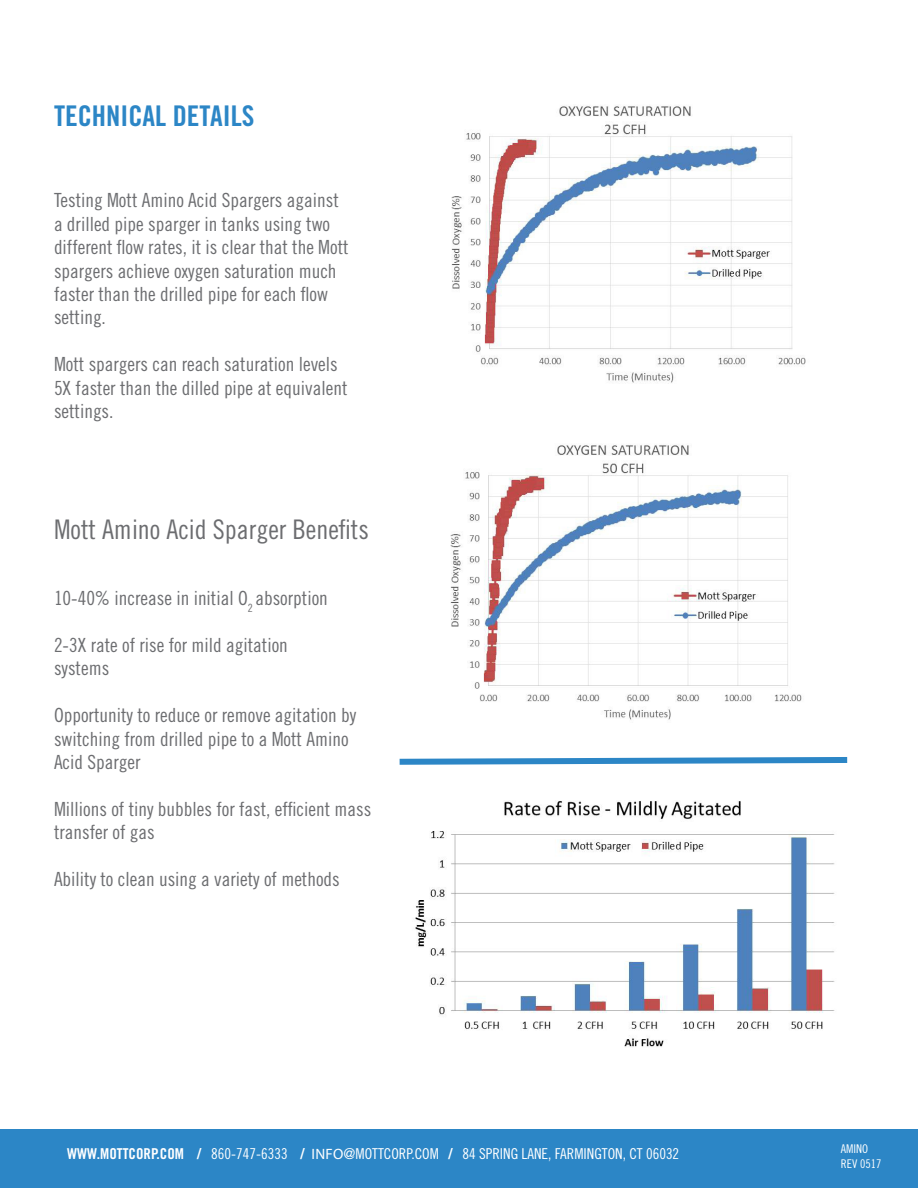
<style>
.page{position:relative;width:918px;height:1188px;background:#fff}
.page>*{position:absolute;margin:0;border:0;box-sizing:border-box;transform-origin:0 0}
.t1{font:28.5px "Trade Gothic LT Std Bd Cn 20";color:#2c86c6}
.t2{font:27px "Trade Gothic LT Std Cn 18";color:#6c6d70}
.t3{font:19.5px/23.4px "Trade Gothic LT Std Cn 18";color:#6c6d70}
.t4{font:15px "Trade Gothic LT Std Cn 18";color:#fff}
.t5{font:12px/14.4px "Trade Gothic LT Std Cn 18";color:#fff}
.s1{font-family:"Trade Gothic LT Std Bd Cn 20"}
.s2{font-family:"Myriad Pro"}
</style>
<div class="page">
<div style="left:0;top:1130px;width:918px;height:58px;background:#2c86c6"></div>
<img style="left:415px;top:801px;width:420px;height:246px">
<img style="left:450px;top:445px;width:352px;height:275px">
<img style="left:451px;top:106px;width:355px;height:278px">
<svg style="left:399px;top:757px;width:449px;height:8px;background:#61a4d4"></svg>
<p class="t1" style="left:54px;top:98px;width:202px">TECHNICAL DETAILS</p>
<p class="t3" style="left:54px;top:189px;width:296px">Testing Mott Amino Acid Spargers against a drilled pipe sparger in tanks using two different flow rates, it is clear that the Mott spargers achieve oxygen saturation much faster than the drilled pipe for each flow setting.</p>
<p class="t3" style="left:54px;top:352px;width:295px">Mott spargers can reach saturation levels<br>5X faster than the dilled pipe at equivalent settings.</p>
<p class="t2" style="left:54px;top:513px;width:316px">Mott Amino Acid Sparger Benefits</p>
<p class="t3" style="left:54px;top:586px;width:275px">10-40% increase in initial O<sub>2</sub> absorption</p>
<p class="t3" style="left:54px;top:633px;width:235px">2-3X rate of rise for mild agitation systems</p>
<p class="t3" style="left:54px;top:703px;width:304px">Opportunity to reduce or remove agitation by switching from drilled pipe to a Mott Amino<br>Acid Sparger</p>
<p class="t3" style="left:54px;top:797px;width:319px">Millions of tiny bubbles for fast, efficient mass transfer of gas</p>
<p class="t3" style="left:54px;top:867px;width:287px">Ability to clean using a variety of methods</p>
<p class="t4" style="left:67px;top:1145px;width:614px"><span class="s1">WWW.MOTTCORP.COM /</span> 860-747-6333 <span class="s1">/</span> <span class="s2">INFO</span>@MOTTCORP.COM <span class="s1">/</span> 84 SPRING LANE, FARMINGTON, CT 06032</p>
<p class="t5" style="left:841px;top:1142px;width:42px">AMINO<br>REV 0517</p>
</div>
